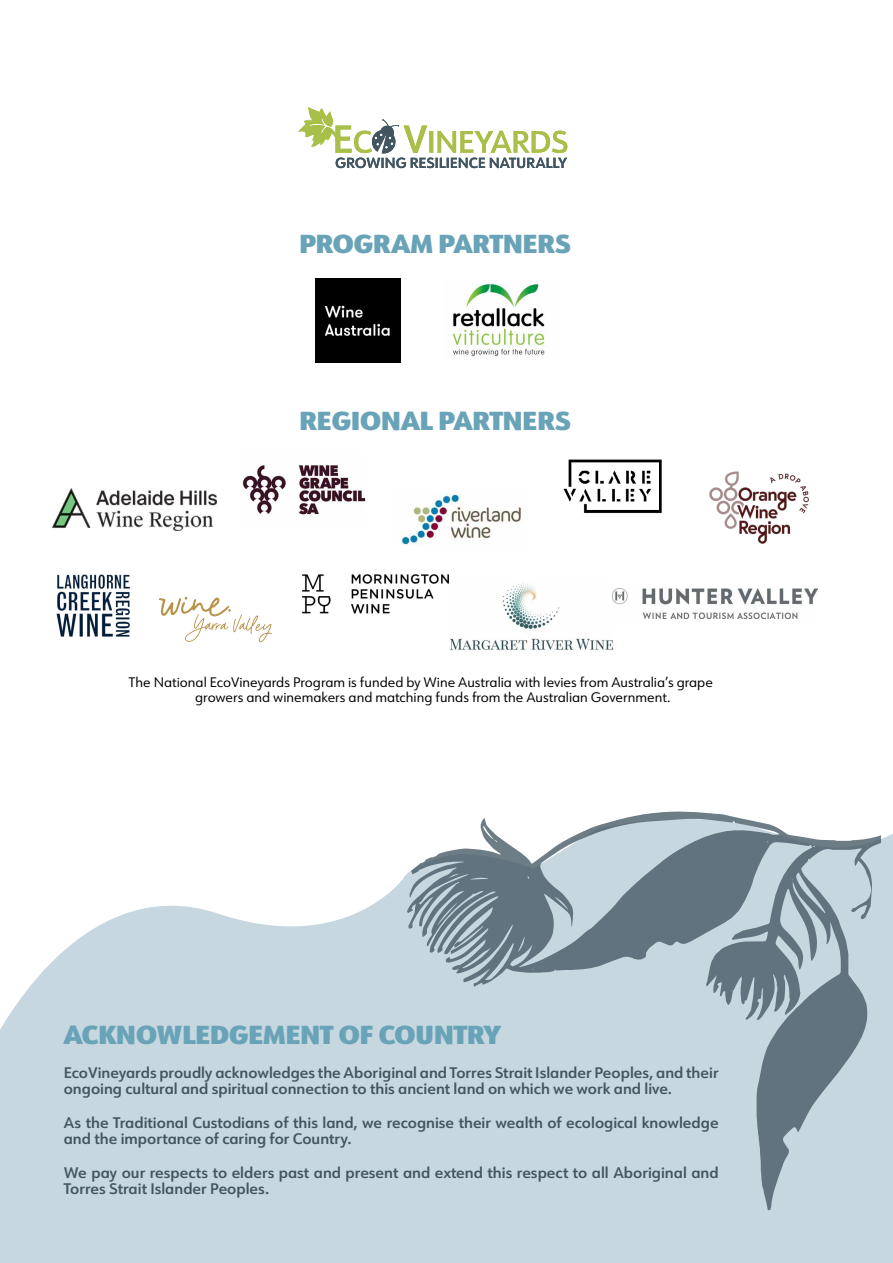
<style>
.page{position:relative;width:893px;height:1263px;background:#fff}
.page>*{position:absolute;margin:0;border:0;box-sizing:border-box;transform-origin:0 0}
.Heading_1{font:25.5px "URW Form Poster";color:#68a3b8}
.Body_text{font:600 15px/16.5px "URW Form";color:#425661}
.References{font:13.5px/15px "URW Form";color:#000}
</style>
<div class="page">
<svg style="left:0;top:834px;width:893px;height:429px;fill:#c6d7e0"></svg>
<svg style="left:406px;top:814px;width:475px;height:396px;background:#aebfc8"></svg>
<svg style="left:639px;top:811px;width:84px;height:7px"></svg>
<img style="left:316px;top:278px;width:84px;height:85px">
<img style="left:449px;top:283px;width:97px;height:74px">
<img style="left:242px;top:465px;width:124px;height:50px">
<img style="left:52px;top:489px;width:164px;height:41px">
<img style="left:563px;top:459px;width:99px;height:54px">
<img style="left:614px;top:589px;width:204px;height:29px">
<img style="left:302px;top:574px;width:147px;height:40px">
<img style="left:709px;top:471px;width:100px;height:73px">
<img style="left:56px;top:574px;width:74px;height:63px">
<img style="left:450px;top:583px;width:164px;height:67px">
<img style="left:401px;top:493px;width:120px;height:52px">
<svg style="left:159px;top:597px;width:113px;height:45px"></svg>
<svg style="left:299px;top:107px;width:268px;height:61px"></svg>
<p class="Heading_1" style="left:299px;top:226px;width:273px">PROGRAM PARTNERS</p>
<p class="Heading_1" style="left:300px;top:402px;width:272px">REGIONAL PARTNERS</p>
<p class="References" style="left:195px;top:674px;width:519px;text-indent:-66px">The National EcoVineyards Program is funded by Wine Australia with levies from Australia’s grape growers and winemakers and matching funds from the Australian Government.</p>
<p class="Heading_1" style="left:64px;top:1017px;width:439px">ACKNOWLEDGEMENT OF COUNTRY</p>
<p class="Body_text" style="left:64px;top:1064px;width:656px">EcoVineyards proudly acknowledges the Aboriginal and Torres Strait Islander Peoples, and their ongoing cultural and spiritual connection to this ancient land on which we work and live.</p>
<p class="Body_text" style="left:64px;top:1114px;width:656px">As the Traditional Custodians of this land, we recognise their wealth of ecological knowledge and the importance of caring for Country.</p>
<p class="Body_text" style="left:64px;top:1164px;width:656px">We pay our respects to elders past and present and extend this respect to all Aboriginal and<br>Torres Strait Islander Peoples.</p>
</div>
